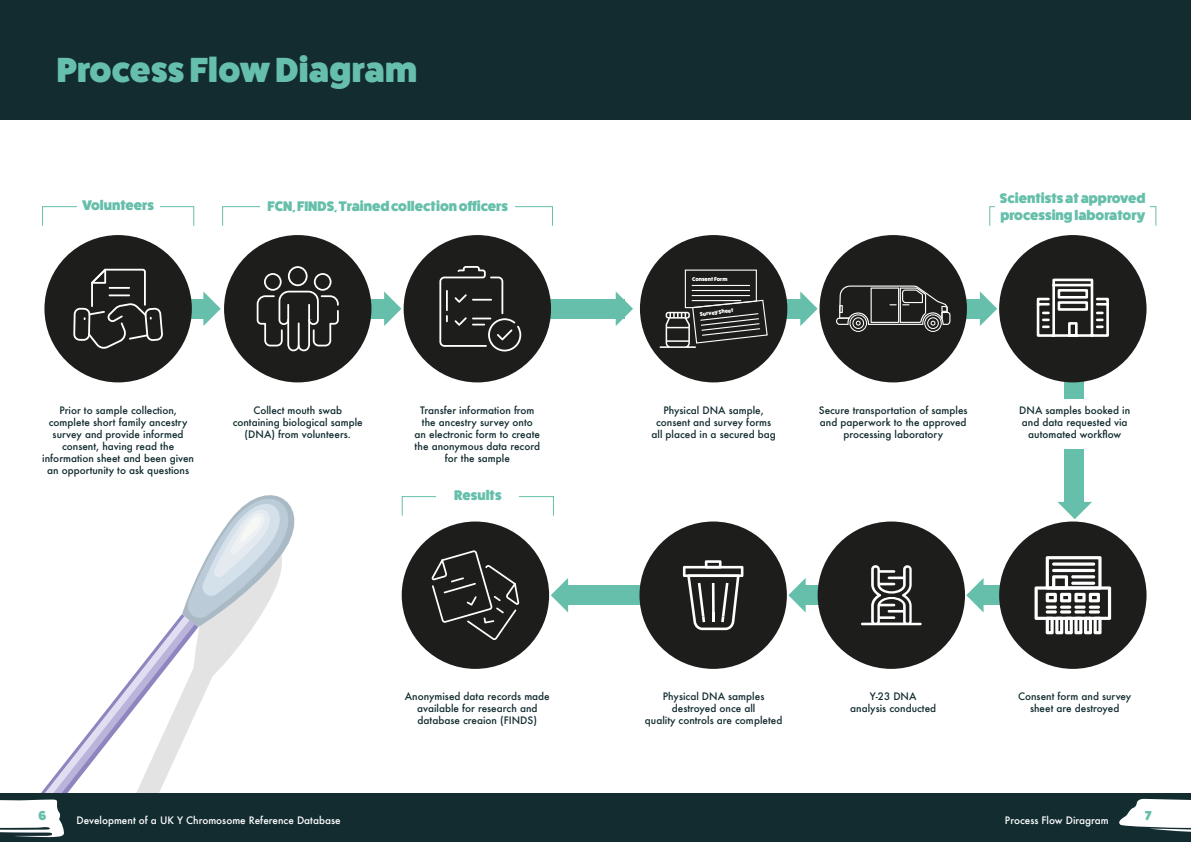
<style>
.page{position:relative;width:1191px;height:842px;background:#fff}
.page>*{position:absolute;margin:0;border:0;box-sizing:border-box;transform-origin:0 0}
.t1{font:800 35px "Fat Frank";letter-spacing:.01em;color:#66bfab}
.t2{font:800 14px/16.8px "Fat Frank";color:#66bfab}
.t3{font:800 13px "Fat Frank";color:#66bfab}
.t4{font:500 10px/12px "Futura";color:#122c30;text-align:center}
.t5{font:500 10px "Futura";color:#fff}
.t6{font:800 5.5px "Fat Frank";color:#fff}
</style>
<div class="page">
<svg style="left:0;top:627px;width:288px;height:167px"></svg>
<svg style="left:182px;top:495px;width:113px;height:132px"></svg>
<svg style="left:2px;top:614px;width:196px;height:180px"></svg>
<svg style="left:190px;top:616px;width:5px;height:178px"></svg>
<svg style="left:6px;top:616px;width:184px;height:178px"></svg>
<div style="left:1064px;top:342px;width:20px;height:56px;background:#66bfab"></div>
<div style="left:294px;top:299px;width:94px;height:20px;background:#66bfab"></div>
<svg style="left:384px;top:291px;width:17px;height:35px"></svg>
<div style="left:710px;top:299px;width:94px;height:20px;background:#66bfab"></div>
<svg style="left:800px;top:291px;width:17px;height:35px"></svg>
<div style="left:980px;top:585px;width:93px;height:20px;background:#66bfab"></div>
<svg style="left:966px;top:578px;width:17px;height:34px"></svg>
<div style="left:802px;top:585px;width:93px;height:20px;background:#66bfab"></div>
<svg style="left:788px;top:578px;width:17px;height:34px"></svg>
<div style="left:564px;top:585px;width:94px;height:20px;background:#66bfab"></div>
<svg style="left:551px;top:578px;width:17px;height:34px"></svg>
<div style="left:890px;top:299px;width:93px;height:20px;background:#66bfab"></div>
<svg style="left:980px;top:291px;width:17px;height:35px"></svg>
<div style="left:1064px;top:449px;width:20px;height:56px;background:#66bfab"></div>
<svg style="left:1057px;top:502px;width:35px;height:17px"></svg>
<div style="left:114px;top:299px;width:93px;height:20px;background:#66bfab"></div>
<svg style="left:203px;top:291px;width:18px;height:35px"></svg>
<div style="left:531px;top:299px;width:93px;height:20px;background:#66bfab"></div>
<div style="left:0;top:0;width:1191px;height:119px;background:#122c30"></div>
<div style="left:44px;top:235px;width:148px;height:147px;background:#1d1d1b;border-radius:50%"></div>
<svg style="left:73px;top:269px;width:90px;height:80px"></svg>
<div style="left:224px;top:235px;width:147px;height:147px;background:#1d1d1b;border-radius:50%"></div>
<svg style="left:257px;top:266px;width:82px;height:85px"></svg>
<div style="left:403px;top:235px;width:148px;height:147px;background:#1d1d1b;border-radius:50%"></div>
<svg style="left:439px;top:266px;width:82px;height:85px"></svg>
<div style="left:640px;top:235px;width:147px;height:147px;background:#1d1d1b;border-radius:50%"></div>
<svg style="left:659px;top:269px;width:109px;height:79px"></svg>
<div style="left:819px;top:235px;width:148px;height:147px;background:#1d1d1b;border-radius:50%"></div>
<svg style="left:836px;top:286px;width:114px;height:46px"></svg>
<div style="left:999px;top:235px;width:147px;height:147px;background:#1d1d1b;border-radius:50%"></div>
<svg style="left:1036px;top:278px;width:73px;height:59px"></svg>
<div style="left:999px;top:521px;width:147px;height:148px;background:#1d1d1b;border-radius:50%"></div>
<svg style="left:1034px;top:556px;width:77px;height:78px"></svg>
<div style="left:817px;top:521px;width:148px;height:148px;background:#1d1d1b;border-radius:50%"></div>
<svg style="left:861px;top:565px;width:60px;height:60px"></svg>
<div style="left:639px;top:521px;width:148px;height:148px;background:#1d1d1b;border-radius:50%"></div>
<svg style="left:683px;top:560px;width:60px;height:70px"></svg>
<div style="left:402px;top:521px;width:147px;height:148px;background:#1d1d1b;border-radius:50%"></div>
<svg style="left:431px;top:550px;width:88px;height:90px"></svg>
<div style="left:42px;top:206px;width:152px;height:20px;border:1px solid #66bfab"></div>
<div style="left:402px;top:496px;width:152px;height:20px;border:1px solid #66bfab"></div>
<div style="left:77px;top:200px;width:82px;height:10px;background:#fff"></div>
<div style="left:436px;top:490px;width:83px;height:10px;background:#fff"></div>
<svg style="left:616px;top:292px;width:17px;height:34px"></svg>
<div style="left:0;top:794px;width:1191px;height:48px;background:#122c30"></div>
<svg style="left:1119px;top:799px;width:72px;height:33px"></svg>
<svg style="left:0;top:799px;width:64px;height:38px;background:#cdd2d3"></svg>
<p class="t1" style="left:57px;top:50px;width:362px">Process Flow Diagram</p>
<p class="t2" style="left:82px;top:197px;width:74px">Volunteers</p>
<p class="t2" style="left:267px;top:198px;width:242px">FCN, FINDS, Trained collection officers</p>
<p class="t2" style="left:1000px;top:190px;width:147px">Scientists at approved processing laboratory</p>
<p class="t6" style="left:692px;top:276px;width:37px">Consent Form</p>
<p class="t6" style="left:699px;top:311px;width:35px;rotate:-6deg">Survey Sheet</p>
<p class="t4" style="left:42px;top:404px;width:153px">Prior to sample collection, complete short family ancestry survey and provide informed consent, having read the information sheet and been given an opportunity to ask questions</p>
<p class="t4" style="left:233px;top:404px;width:132px">Collect mouth swab containing biological sample (DNA) from volunteers.</p>
<p class="t4" style="left:414px;top:404px;width:127px">Transfer information from the ancestry survey onto<br>an electronic form to create the anonymous data record for the sample</p>
<p class="t2" style="left:454px;top:487px;width:49px">Results</p>
<p class="t4" style="left:405px;top:691px;width:146px">Anonymised data records made available for research and database creaion (FINDS)</p>
<p class="t4" style="left:651px;top:404px;width:126px">Physical DNA sample, consent and survey forms all placed in a secured bag</p>
<p class="t4" style="left:819px;top:404px;width:150px">Secure transportation of samples and paperwork to the approved processing laboratory</p>
<p class="t4" style="left:1019px;top:404px;width:112px">DNA samples booked in and data requested via automated workflow</p>
<p class="t4" style="left:645px;top:691px;width:139px">Physical DNA samples destroyed once all<br>quality controls are completed</p>
<p class="t4" style="left:850px;top:691px;width:88px">Y-23 DNA<br>analysis conducted</p>
<p class="t4" style="left:1018px;top:691px;width:115px">Consent form and survey sheet are destroyed</p>
<p class="t3" style="left:39px;top:808px;width:9px">6</p>
<p class="t3" style="left:1145px;top:808px;width:8px">7</p>
<p class="t5" style="left:77px;top:813px;width:266px">Development of a UK Y Chromosome Reference Database</p>
<p class="t5" style="left:1005px;top:813px;width:105px">Process Flow Diragram</p>
</div>
